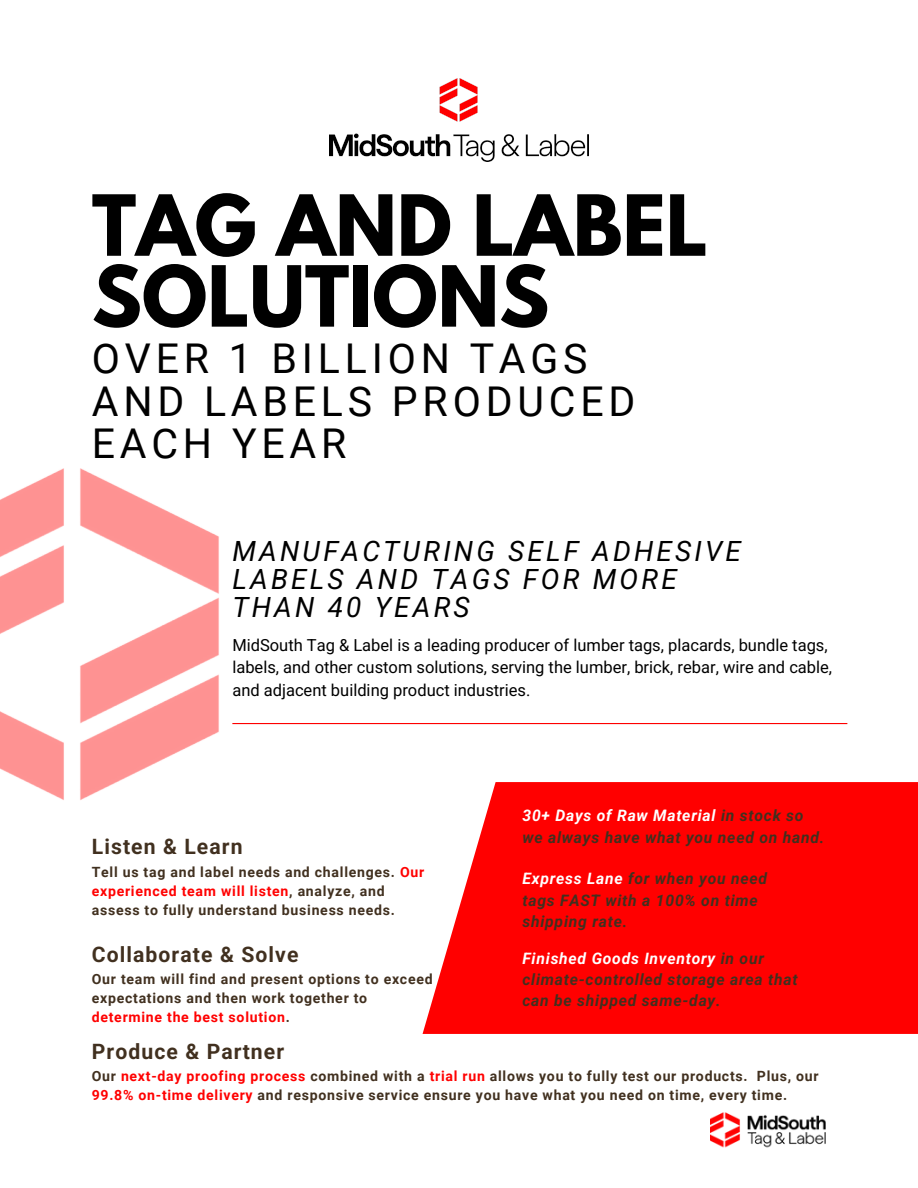
<style>
.page{position:relative;width:918px;height:1188px;background:#fff}
.page>*{position:absolute;margin:0;border:0;box-sizing:border-box;transform-origin:0 0}
.t1{font:700 74.55px/70.8px "League Spartan";color:#000}
.t2{font:41.1px/42.8px "Roboto";letter-spacing:.115em;color:#000}
.t3{font:italic 27.9px/28.2px "Roboto";letter-spacing:.12em;color:#000}
.t4{font:700 21.15px "Roboto";letter-spacing:.05em;color:#41301f}
.t5{font:16.5px/22.5px "Roboto";color:#000}
.t6{font:italic 700 15.75px/21.3px "Roboto";letter-spacing:.05em;color:#41301f}
.t7{font:700 14.1px/19.2px "Roboto";letter-spacing:.05em;color:#41301f}
.s1{color:#f00}
.s2{color:#fff}
</style>
<div class="page">
<hr style="left:232px;top:723px;width:615px;height:1px;background:#fe0000">
<img style="left:329px;top:79px;width:260px;height:82px">
<img style="left:0;top:468px;width:340px;height:332px">
<img style="left:711px;top:1112px;width:115px;height:36px">
<svg style="left:423px;top:782px;width:495px;height:252px;background:#ff1212"></svg>
<p class="t1" style="left:92px;top:200px;width:618px">TAG AND LABEL<br>SOLUTIONS</p>
<h4 class="t2" style="left:92px;top:337px;width:545px">OVER 1 BILLION TAGS<br>AND LABELS PRODUCED<br>EACH YEAR</h4>
<h1 class="t3" style="left:232px;top:538px;width:510px">MANUFACTURING SELF ADHESIVE<br>LABELS AND TAGS FOR MORE<br>THAN 40 YEARS</h1>
<h2 class="t5" style="left:232px;top:634px;width:601px">MidSouth Tag &amp; Label is a leading producer of lumber tags, placards, bundle tags, labels, and other custom solutions, serving the lumber, brick, rebar, wire and cable, and adjacent building product industries.</h2>
<p class="t4" style="left:92px;top:834px;width:152px">Listen &amp; Learn</p>
<h4 class="t7" style="left:92px;top:862px;width:334px">Tell us tag and label needs and challenges. <span class="s1">Our experienced team will listen</span>, analyze, and assess to fully understand business needs.</h4>
<h5 class="t4" style="left:92px;top:942px;width:208px">Collaborate &amp; Solve</h5>
<p class="t7" style="left:92px;top:969px;width:342px">Our team will find and present options to exceed expectations and then work together to <span class="s1">determine the best solution</span>.</p>
<p class="t4" style="left:92px;top:1039px;width:194px">Produce &amp; Partner</p>
<h6 class="t6" style="left:522px;top:805px;width:303px"><span class="s2">30+ Days of Raw Material</span> in stock so we always have what you need on hand.</h6>
<h5 class="t6" style="left:522px;top:868px;width:246px"><span class="s2">Express Lane</span> for when you need tags FAST with a 100% on time shipping rate.</h5>
<h5 class="t6" style="left:522px;top:948px;width:277px"><span class="s2">Finished Goods Inventory</span> in our climate-controlled storage area that can be shipped same-day.</h5>
<h4 class="t7" style="left:92px;top:1067px;width:728px">Our <span class="s1">next-day proofing process</span> combined with a <span class="s1">trial run</span> allows you to fully test our products. Plus, our<br><span class="s1">99.8% on-time delivery</span> and responsive service ensure you have what you need on time, every time.</h4>
</div>
